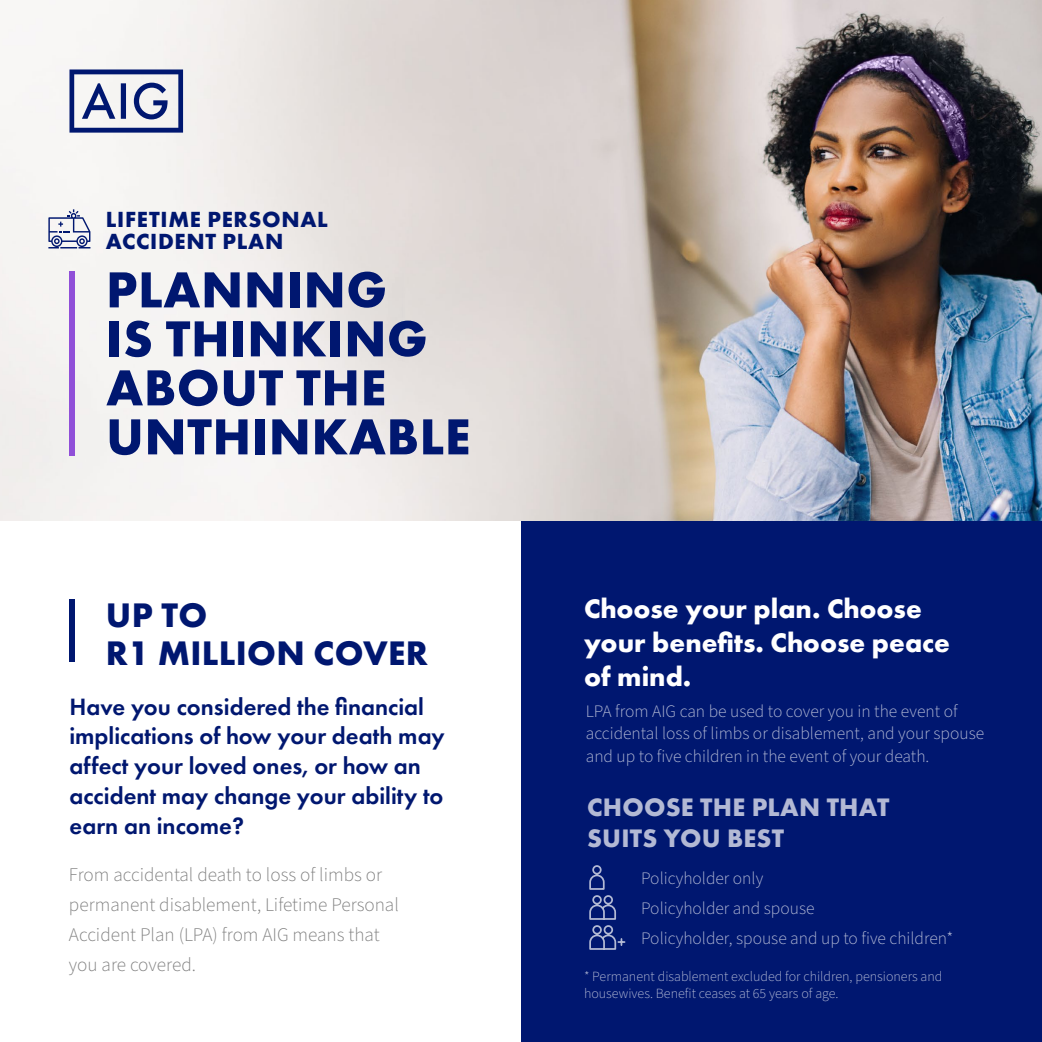
<style>
.page{position:relative;width:1042px;height:1042px;background:#fff}
.page>*{position:absolute;margin:0;border:0;box-sizing:border-box;transform-origin:0 0}
.t1{font:700 52.5px/49px "Futura PT";letter-spacing:.01em;color:#001770}
.t2{font:700 35.35px/38.3px "Futura PT";letter-spacing:.01em;color:#001770}
.t3{font:700 28px/33.6px "Futura PT";color:#fff}
.t4{font:700 26.25px/31.5px "Futura PT";letter-spacing:.01em;color:#b3b9d4}
.t5{font:600 24.5px/29.8px "Futura PT";color:#001770}
.t6{font:700 22.75px/22.8px "Futura PT";letter-spacing:.03em;color:#001770}
.t7{font:300 19.25px/29.8px "Source Sans Pro";color:#808080}
.t8{font:300 17.5px/22.8px "Source Sans Pro";color:#b3b9d4}
.t9{font:300 14px/16.8px "Source Sans Pro";color:#b3b9d4}
</style>
<div class="page">
<img style="left:0;top:0;width:1042px;height:521px">
<div style="left:521px;top:521px;width:521px;height:521px;background:#001770"></div>
<svg style="left:69px;top:69px;width:114px;height:64px"></svg>
<svg style="left:69px;top:271px;width:6px;height:185px"></svg>
<svg style="left:69px;top:599px;width:6px;height:63px"></svg>
<svg style="left:589px;top:865px;width:37px;height:85px"></svg>
<svg style="left:48px;top:209px;width:42px;height:39px"></svg>
<h3 class="t6" style="left:106px;top:207px;width:224px">LIFETIME PERSONAL<br>ACCIDENT PLAN</h3>
<h1 class="t1" style="left:106px;top:264px;width:366px">PLANNING<br>IS THINKING<br>ABOUT THE<br>UNTHINKABLE</h1>
<h2 class="t2" style="left:106px;top:595px;width:323px">UP TO<br>R1 MILLION COVER</h2>
<h3 class="t3" style="left:584px;top:591px;width:368px">Choose your plan. Choose your benefits. Choose peace of mind.</h3>
<h3 class="t5" style="left:69px;top:691px;width:377px">Have you considered the financial implications of how your death may affect your loved ones, or how an accident may change your ability to earn an income?</h3>
<p class="t8" style="left:586px;top:700px;width:400px">LPA from AIG can be used to cover you in the event of accidental loss of limbs or disablement, and your spouse and up to five children in the event of your death.</p>
<h3 class="t4" style="left:587px;top:790px;width:304px">CHOOSE THE PLAN THAT<br>SUITS YOU BEST</h3>
<p class="t8" style="left:641px;top:864px;width:314px;line-height:29.9px">Policyholder only<br>Policyholder and spouse<br>Policyholder, spouse and up to five children*</p>
<p class="t9" style="left:584px;top:968px;width:360px">* Permanent disablement excluded for children, pensioners and housewives. Benefit ceases at 65 years of age.</p>
<p class="t7" style="left:69px;top:860px;width:331px">From accidental death to loss of limbs or permanent disablement, Lifetime Personal Accident Plan (LPA) from AIG means that you are covered.</p>
</div>
